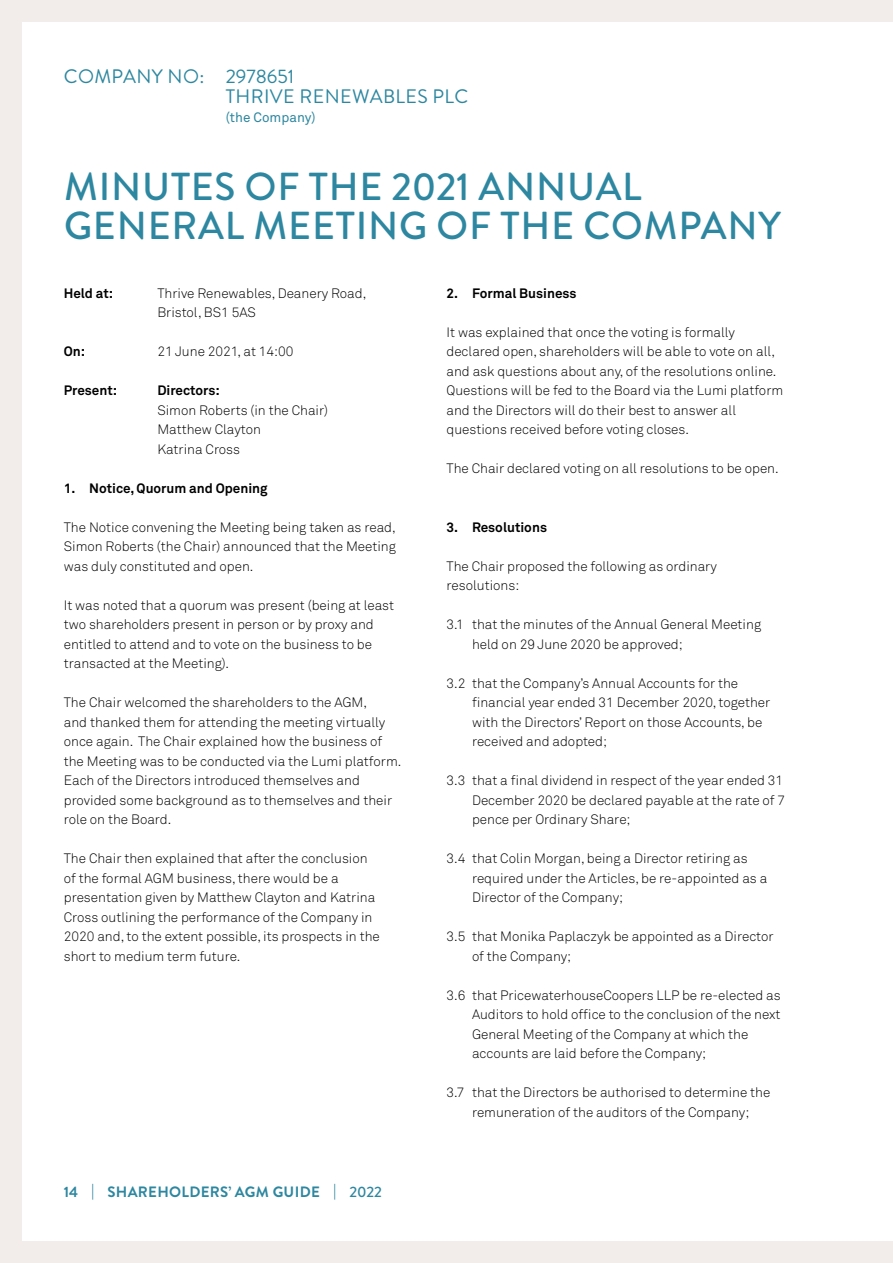
<style>
.page{position:relative;width:893px;height:1263px;background:#fff}
.page>*{position:absolute;margin:0;border:0;box-sizing:border-box;transform-origin:0 0}
.t1{font:500 39px/39px "Brandon Grotesque";letter-spacing:.02em;color:#2d87a0}
.t2{font:19.5px/19.5px "Brandon Grotesque";letter-spacing:.02em;color:#2d87a0}
.t3{font:700 15px "Brandon Grotesque";letter-spacing:.02em;color:#2d87a0}
.t4{font:13.5px/19.5px "Akkurat Light Pro";color:#000}
.t5{font:700 13.5px "Akkurat Std";color:#000}
.t6{font:13.5px "Akkurat Pro";color:#2d87a0}
.s1{font-weight:500}
</style>
<div class="page">
<div style="left:0;top:0;width:893px;height:21px;background:#f2edea"></div>
<div style="left:0;top:1242px;width:893px;height:21px;background:#f2edea"></div>
<div style="left:0;top:0;width:21px;height:1263px;background:#f2edea"></div>
<h2 class="t2" style="left:226px;top:67px;width:244px;text-indent:-162px">COMPANY NO: 2978651<br>THRIVE RENEWABLES PLC</h2>
<p class="t6" style="left:226px;top:110px;width:91px">(the Company)</p>
<h1 class="t1" style="left:64px;top:168px;width:718px">MINUTES OF THE 2021 ANNUAL<br>GENERAL MEETING OF THE COMPANY</h1>
<p class="t5" style="left:64px;top:285px;width:51px">Held at:</p>
<p class="t4" style="left:157px;top:284px;width:211px">Thrive Renewables, Deanery Road,<br>Bristol, BS1 5AS</p>
<p class="t5" style="left:64px;top:343px;width:23px">On:</p>
<p class="t4" style="left:157px;top:342px;width:138px">21 June 2021, at 14:00</p>
<p class="t5" style="left:64px;top:382px;width:55px">Present:</p>
<p class="t5" style="left:157px;top:382px;width:64px">Directors:</p>
<p class="t4" style="left:157px;top:401px;width:172px">Simon Roberts (in the Chair)<br>Matthew Clayton<br>Katrina Cross</p>
<p class="t5" style="left:64px;top:480px;width:205px">1. Notice, Quorum and Opening</p>
<p class="t4" style="left:64px;top:518px;width:334px;text-align:justify">The Notice convening the Meeting being taken as read, Simon Roberts (the Chair) announced that the Meeting was duly constituted and open.</p>
<p class="t4" style="left:64px;top:596px;width:332px">It was noted that a quorum was present (being at least two shareholders present in person or by proxy and entitled to attend and to vote on the business to be transacted at the Meeting).</p>
<p class="t4" style="left:64px;top:693px;width:339px">The Chair welcomed the shareholders to the AGM,<br>and thanked them for attending the meeting virtually once again. The Chair explained how the business of the Meeting was to be conducted via the Lumi platform.<br>Each of the Directors introduced themselves and provided some background as to themselves and their role on the Board.</p>
<p class="t4" style="left:64px;top:849px;width:318px">The Chair then explained that after the conclusion of the formal AGM business, there would be a presentation given by Matthew Clayton and Katrina Cross outlining the performance of the Company in 2020 and, to the extent possible, its prospects in the short to medium term future.</p>
<p class="t3" style="left:64px;top:1181px;width:320px">14 | SHAREHOLDERS’ AGM GUIDE | <span class="s1">2022</span></p>
<p class="t5" style="left:446px;top:285px;width:132px">2. Formal Business</p>
<p class="t4" style="left:446px;top:322px;width:338px">It was explained that once the voting is formally declared open, shareholders will be able to vote on all, and ask questions about any, of the resolutions online.<br>Questions will be fed to the Board via the Lumi platform and the Directors will do their best to answer all questions received before voting closes.</p>
<p class="t4" style="left:446px;top:459px;width:334px">The Chair declared voting on all resolutions to be open.</p>
<p class="t5" style="left:446px;top:519px;width:102px">3. Resolutions</p>
<p class="t4" style="left:446px;top:556px;width:272px">The Chair proposed the following as ordinary resolutions:</p>
<p class="t4" style="left:472px;top:615px;width:291px;text-indent:-26px">3.1 that the minutes of the Annual General Meeting held on 29 June 2020 be approved;</p>
<p class="t4" style="left:472px;top:673px;width:300px;text-indent:-26px">3.2 that the Company’s Annual Accounts for the financial year ended 31 December 2020, together with the Directors’ Report on those Accounts, be received and adopted;</p>
<p class="t4" style="left:472px;top:771px;width:315px;text-indent:-26px">3.3 that a final dividend in respect of the year ended 31<br>December 2020 be declared payable at the rate of 7 pence per Ordinary Share;</p>
<p class="t4" style="left:472px;top:849px;width:297px;text-indent:-26px">3.4 that Colin Morgan, being a Director retiring as required under the Articles, be re-appointed as a<br>Director of the Company;</p>
<p class="t4" style="left:472px;top:927px;width:303px;text-indent:-26px">3.5 that Monika Paplaczyk be appointed as a Director of the Company;</p>
<p class="t4" style="left:472px;top:985px;width:310px;text-indent:-26px">3.6 that PricewaterhouseCoopers LLP be re-elected as Auditors to hold office to the conclusion of the next General Meeting of the Company at which the accounts are laid before the Company;</p>
<p class="t4" style="left:446px;top:1083px;width:325px;text-align:center">3.7 that the Directors be authorised to determine the remuneration of the auditors of the Company;</p>
</div>
